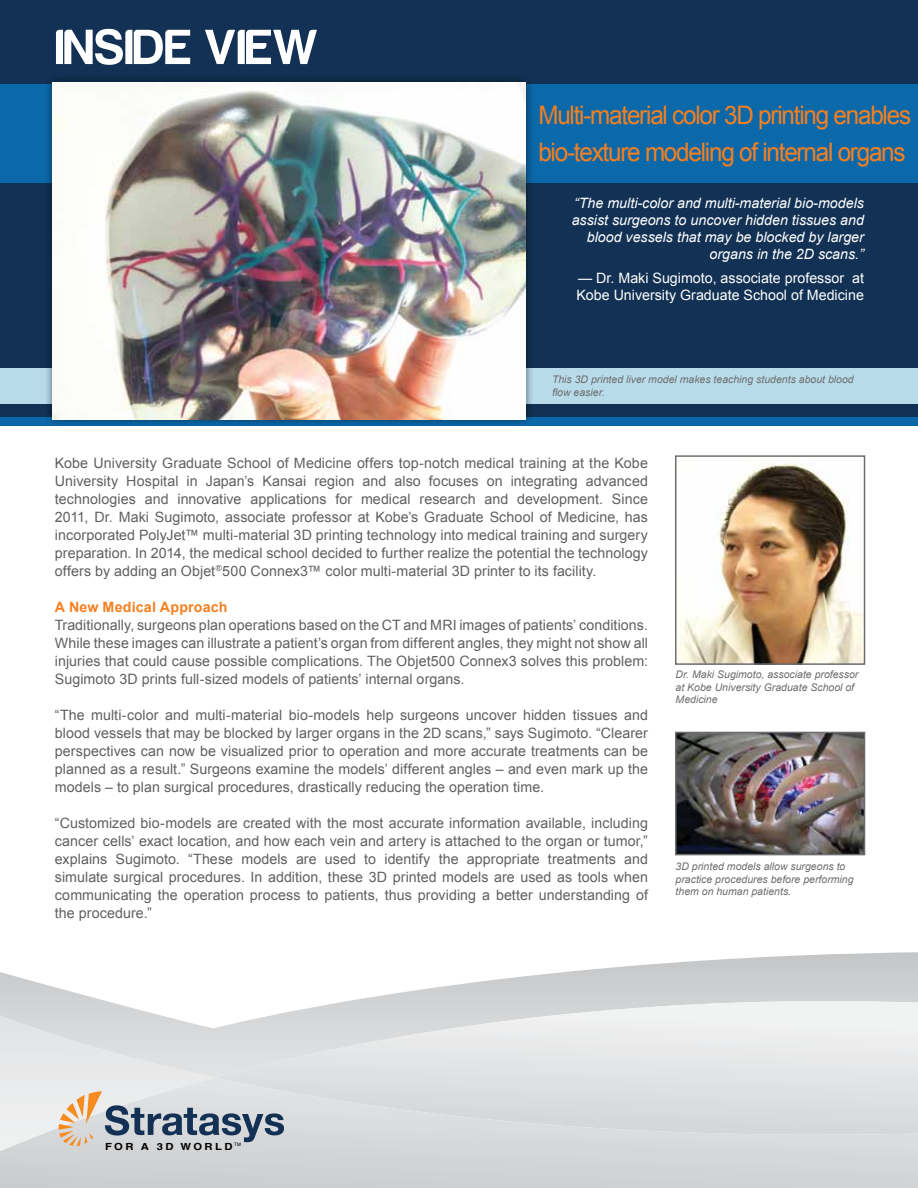
<style>
.page{position:relative;width:918px;height:1188px;background:#fff}
.page>*{position:absolute;margin:0;border:0;box-sizing:border-box;transform-origin:0 0}
.t1{font:51px "Harabara";letter-spacing:.02em;color:#fff}
.t2{font:25.5px/37.5px "Arial";letter-spacing:-.05em;color:#f58021;scale:.95 1}
.t3{font:14.25px/18px "Arial";letter-spacing:.005em;color:#5f6062;text-align:justify}
.t4{font:italic 14.25px/17.1px "Arial";color:#fff;text-align:right}
.t5{font:14.25px/17.1px "Arial";color:#fff}
.t6{font:700 14.25px "Arial";letter-spacing:.01em;color:#f58021}
.t7{font:italic 10.5px/12.6px "Arial";color:#6e6e6f}
.t8{font:700 9.75px "Helvetica LT Std";letter-spacing:.21em;color:#000;scale:1.15 1}
</style>
<div class="page">
<svg style="left:0;top:952px;width:918px;height:49px"></svg>
<svg style="left:0;top:1001px;width:918px;height:77px"></svg>
<img style="left:0;top:1010px;width:215px;height:68px">
<svg style="left:58px;top:1091px;width:226px;height:55px;background:#b7b9bc"></svg>
<div style="left:0;top:415px;width:918px;height:11px;background:#0b68a9"></div>
<div style="left:0;top:0;width:918px;height:417px;background:#123154"></div>
<div style="left:0;top:368px;width:918px;height:35px;background:#b8dbea"></div>
<div style="left:0;top:84px;width:918px;height:98px;background:#0b68a9"></div>
<div style="left:45px;top:74px;width:489px;height:354px;background:#000;opacity:.55"></div>
<img style="left:53px;top:83px;width:473px;height:336px">
<img style="left:678px;top:458px;width:184px;height:204px">
<div style="left:675px;top:455px;width:190px;height:210px;border:2px solid #6e6e6f"></div>
<img style="left:678px;top:735px;width:184px;height:117px">
<div style="left:675px;top:732px;width:190px;height:123px;border:2px solid #6e6e6f"></div>
<h1 class="t1" style="left:56px;top:21px;width:265px">INSIDE VIEW</h1>
<h2 class="t2" style="left:538px;top:96px;width:394px">Multi-material color 3D printing enables bio-texture modeling of internal organs</h2>
<p class="t4" style="left:572px;top:194px;width:294px">“The multi-color and multi-material bio-models assist surgeons to uncover hidden tissues and blood vessels that may be blocked by larger organs in the 2D scans.”</p>
<p class="t5" style="left:576px;top:269px;width:289px">— Dr. Maki Sugimoto, associate professor at<br>Kobe University Graduate School of Medicine</p>
<p class="t7" style="left:552px;top:374px;width:303px">This 3D printed liver model makes teaching students about blood flow easier.</p>
<p class="t3" style="left:55px;top:454px;width:595px">Kobe University Graduate School of Medicine offers top-notch medical training at the Kobe University Hospital in Japan’s Kansai region and also focuses on integrating advanced technologies and innovative applications for medical research and development. Since 2011, Dr. Maki Sugimoto, associate professor at Kobe’s Graduate School of Medicine, has incorporated PolyJet™ multi-material 3D printing technology into medical training and surgery preparation. In 2014, the medical school decided to further realize the potential the technology offers by adding an Objet<sup>®</sup>500 Connex3™ color multi-material 3D printer to its facility.</p>
<p class="t6" style="left:55px;top:597px;width:174px">A New Medical Approach</p>
<p class="t3" style="left:55px;top:616px;width:595px">Traditionally, surgeons plan operations based on the CT and MRI images of patients’ conditions.<br>While these images can illustrate a patient’s organ from different angles, they might not show all injuries that could cause possible complications. The Objet500 Connex3 solves this problem:<br>Sugimoto 3D prints full-sized models of patients’ internal organs.</p>
<p class="t3" style="left:55px;top:706px;width:595px">“The multi-color and multi-material bio-models help surgeons uncover hidden tissues and blood vessels that may be blocked by larger organs in the 2D scans,” says Sugimoto. “Clearer perspectives can now be visualized prior to operation and more accurate treatments can be planned as a result.” Surgeons examine the models’ different angles – and even mark up the models – to plan surgical procedures, drastically reducing the operation time.</p>
<p class="t3" style="left:55px;top:814px;width:595px">“Customized bio-models are created with the most accurate information available, including cancer cells’ exact location, and how each vein and artery is attached to the organ or tumor,” explains Sugimoto. “These models are used to identify the appropriate treatments and simulate surgical procedures. In addition, these 3D printed models are used as tools when communicating the operation process to patients, thus providing a better understanding of the procedure.”</p>
<p class="t7" style="left:676px;top:668px;width:184px">Dr. Maki Sugimoto, associate professor at Kobe University Graduate School of<br>Medicine</p>
<p class="t7" style="left:676px;top:860px;width:179px">3D printed models allow surgeons to practice procedures before performing them on human patients.</p>
<p class="t8" style="left:105px;top:1141px;width:120px">FOR A 3D WORLD<sup>TM</sup></p>
</div>
